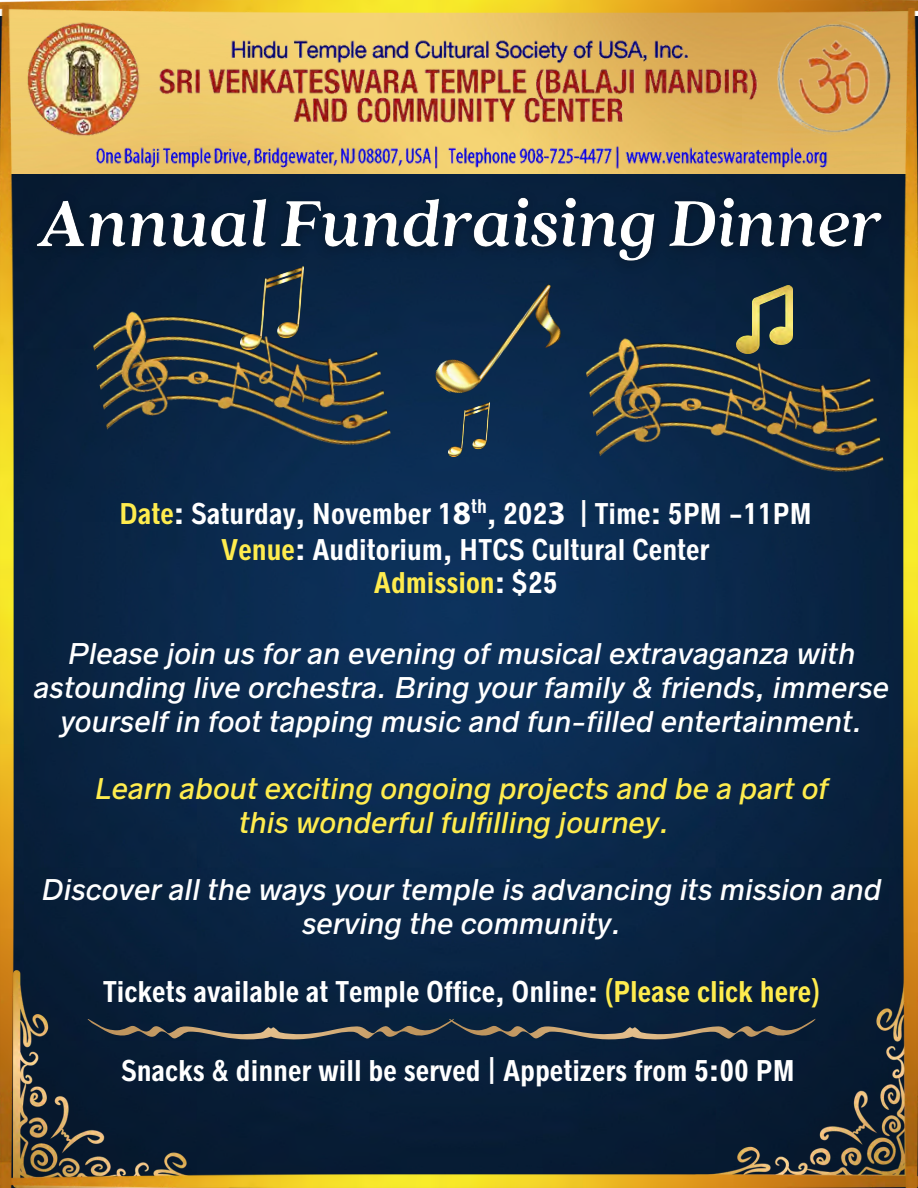
<style>
.page{position:relative;width:918px;height:1188px;background:#fff}
.page>*{position:absolute;margin:0;border:0;box-sizing:border-box;transform-origin:0 0}
.t1{font:italic 500 27px/33.8px "Radnika Next";color:#fff;text-align:center}
.t2{font:600 condensed 27px/36.2px "Radnika Next";color:#fff;text-align:center}
.t3{font:italic 500 27px/33.8px "Radnika Next";color:#ffec4e;text-align:center}
.t4{font:600 condensed 27px "Radnika Next";color:#ffec4e}
.s1{color:#ffec4e}
.s2{font-family:"Myriad Pro";font-weight:700;font-stretch:normal;font-size:33px}
.s3{color:#fff}
</style>
<div class="page">
<img style="left:13px;top:174px;width:890px;height:1001px">
<img style="left:13px;top:14px;width:890px;height:160px">
<img style="left:694px;top:964px;width:209px;height:211px">
<img style="left:449px;top:427px;width:40px;height:30px">
<img style="left:736px;top:285px;width:56px;height:8px">
<img style="left:88px;top:285px;width:305px;height:210px">
<img style="left:240px;top:285px;width:63px;height:64px">
<img style="left:13px;top:971px;width:217px;height:204px">
<img style="left:13px;top:1175px;width:890px;height:13px">
<img style="left:0;top:0;width:918px;height:12px">
<img style="left:0;top:6px;width:13px;height:1182px">
<img style="left:903px;top:9px;width:15px;height:1179px">
<img style="left:18px;top:161px;width:881px;height:124px">
<svg style="left:88px;top:1019px;width:728px;height:21px;background:#363f47"></svg>
<img style="left:580px;top:293px;width:306px;height:228px">
<img style="left:430px;top:258px;width:151px;height:169px">
<p class="t2" style="left:119px;top:496px;width:694px"><span class="s1">Date</span>: Saturday, November 1<span class="s2">8</span><sup>th</sup>, 202<span class="s2">3</span> | Time: 5PM -11PM<br><span class="s1">Venue</span>: Auditorium, HTCS Cultural Center</p>
<p class="t4" style="left:374px;top:567px;width:185px">Admission<span class="s3">: $25</span></p>
<p class="t1" style="left:34px;top:637px;width:857px">Please join us for an evening of musical extravaganza with astounding live orchestra. Bring your family &amp; friends, immerse yourself in foot tapping music and fun-filled entertainment.</p>
<p class="t3" style="left:95px;top:772px;width:735px">Learn about exciting ongoing projects and be a part of this wonderful fulfilling journey.</p>
<p class="t1" style="left:42px;top:873px;width:841px">Discover all the ways your temple is advancing its mission and serving the community.</p>
<p class="t2" style="left:103px;top:973px;width:718px">Tickets available at Temple Office, Online: <span class="s1">(Please click here)</span></p>
<p class="t2" style="left:121px;top:1052px;width:675px">Snacks &amp; dinner will be served | Appetizers from 5:00 PM</p>
</div>
